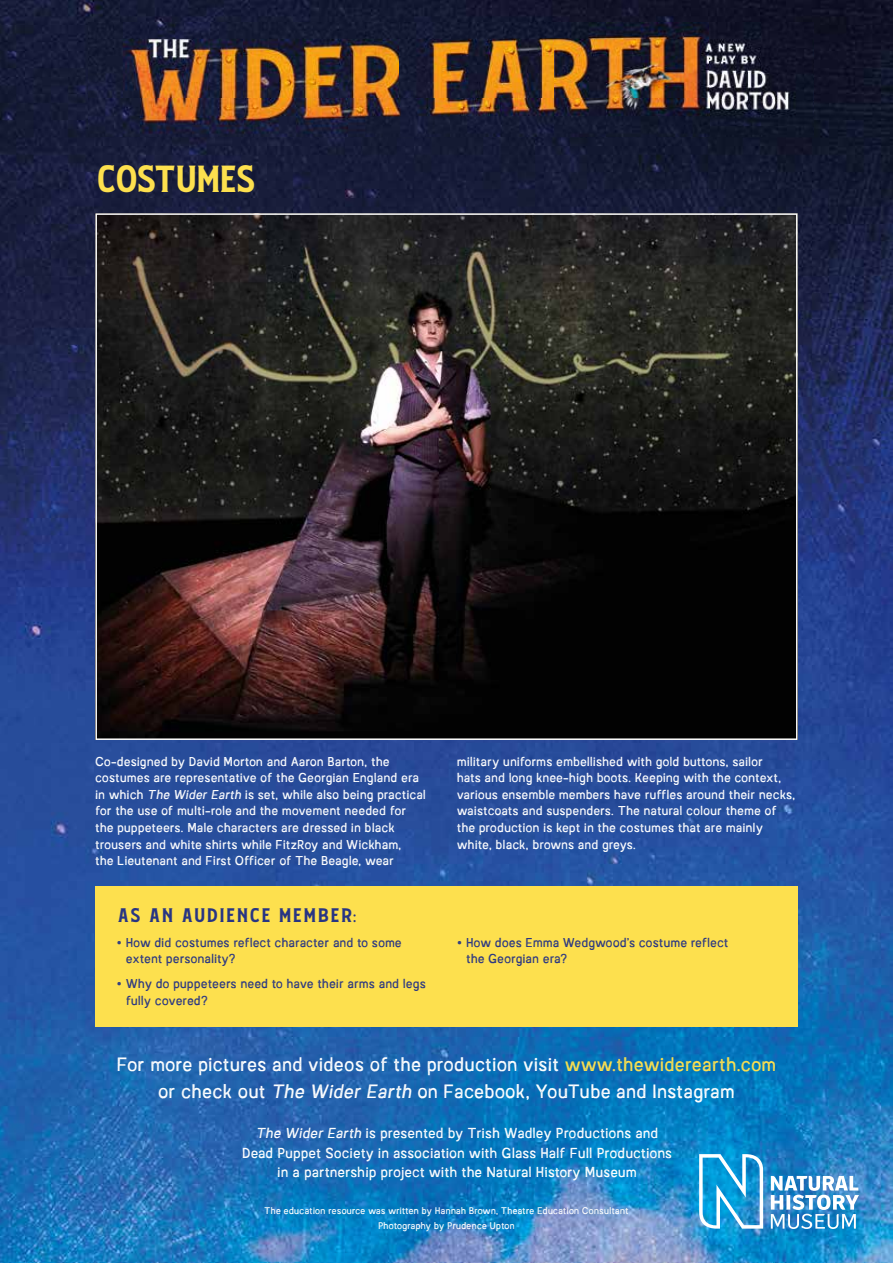
<style>
.page{position:relative;width:893px;height:1263px;background:#fff}
.page>*{position:absolute;margin:0;border:0;box-sizing:border-box;transform-origin:0 0}
.t1{font:37.5px "Bignord";letter-spacing:-.1em;color:#fde04e}
.t2{font:19.5px "Bignord";color:#283583}
.t3{font:18px/27px "Austral Sans Stamp";letter-spacing:.045em;color:#fff;text-align:center}
.t4{font:13.5px/19.5px "Austral Sans Stamp";letter-spacing:.05em;color:#fff;text-align:center}
.t5{font:12px/16.5px "Austral Sans Stamp";letter-spacing:.05em;color:#fff}
.t6{font:12px/16.5px "Austral Sans Stamp";letter-spacing:.05em;color:#283583}
.t7{font:9px/15px "Austral Sans Stamp";letter-spacing:.045em;color:#fff;text-align:center}
.s1{font-style:italic}
.s2{font-size:19.5px}
.s3{color:#fde04e}
</style>
<div class="page">
<img style="left:0;top:0;width:893px;height:1263px">
<svg style="left:699px;top:1154px;width:160px;height:75px"></svg>
<img style="left:89px;top:22px;width:724px;height:115px">
<svg style="left:95px;top:213px;width:702px;height:527px"></svg>
<div style="left:95px;top:887px;width:702px;height:140px;background:#fde04e"></div>
<h1 class="t1" style="left:95px;top:155px;width:163px">COSTUMES</h1>
<p class="t5" style="left:95px;top:752px;width:332px">Co-designed by David Morton and Aaron Barton, the costumes are representative of the Georgian England era in which <span class="s1">The Wider Earth</span> is set, while also being practical for the use of multi-role and the movement needed for the puppeteers. Male characters are dressed in black trousers and white shirts while FitzRoy and Wickham,<br>the Lieutenant and First Officer of The Beagle, wear</p>
<p class="t5" style="left:457px;top:752px;width:339px">military uniforms embellished with gold buttons, sailor<br>hats and long knee-high boots. Keeping with the context, various ensemble members have ruffles around their necks, waistcoats and suspenders. The natural colour theme of the production is kept in the costumes that are mainly white, black, browns and greys.</p>
<h2 class="t2" style="left:117px;top:902px;width:243px">AS AN AUDIENCE MEMBER:</h2>
<p class="t6" style="left:126px;top:933px;width:277px;text-indent:-9px"><span class="s2">•</span> How did costumes reflect character and to some extent personality?</p>
<p class="t6" style="left:126px;top:975px;width:301px;text-indent:-9px"><span class="s2">•</span> Why do puppeteers need to have their arms and legs fully covered?</p>
<p class="t6" style="left:467px;top:933px;width:263px;text-indent:-9px"><span class="s2">•</span> How does Emma Wedgwood’s costume reflect the Georgian era?</p>
<h3 class="t3" style="left:117px;top:1049px;width:660px">For more pictures and videos of the production visit <span class="s3">www.thewiderearth.com </span>or check out <span class="s1">The Wider Earth</span> on Facebook, YouTube and Instagram</h3>
<p class="t4" style="left:242px;top:1122px;width:431px"><span class="s1">The Wider Earth</span> is presented by Trish Wadley Productions and<br>Dead Puppet Society in association with Glass Half Full Productions in a partnership project with the Natural History Museum</p>
<p class="t7" style="left:265px;top:1202px;width:365px">The education resource was written by Hannah Brown, Theatre Education Consultant<br>Photography by Prudence Upton</p>
</div>
